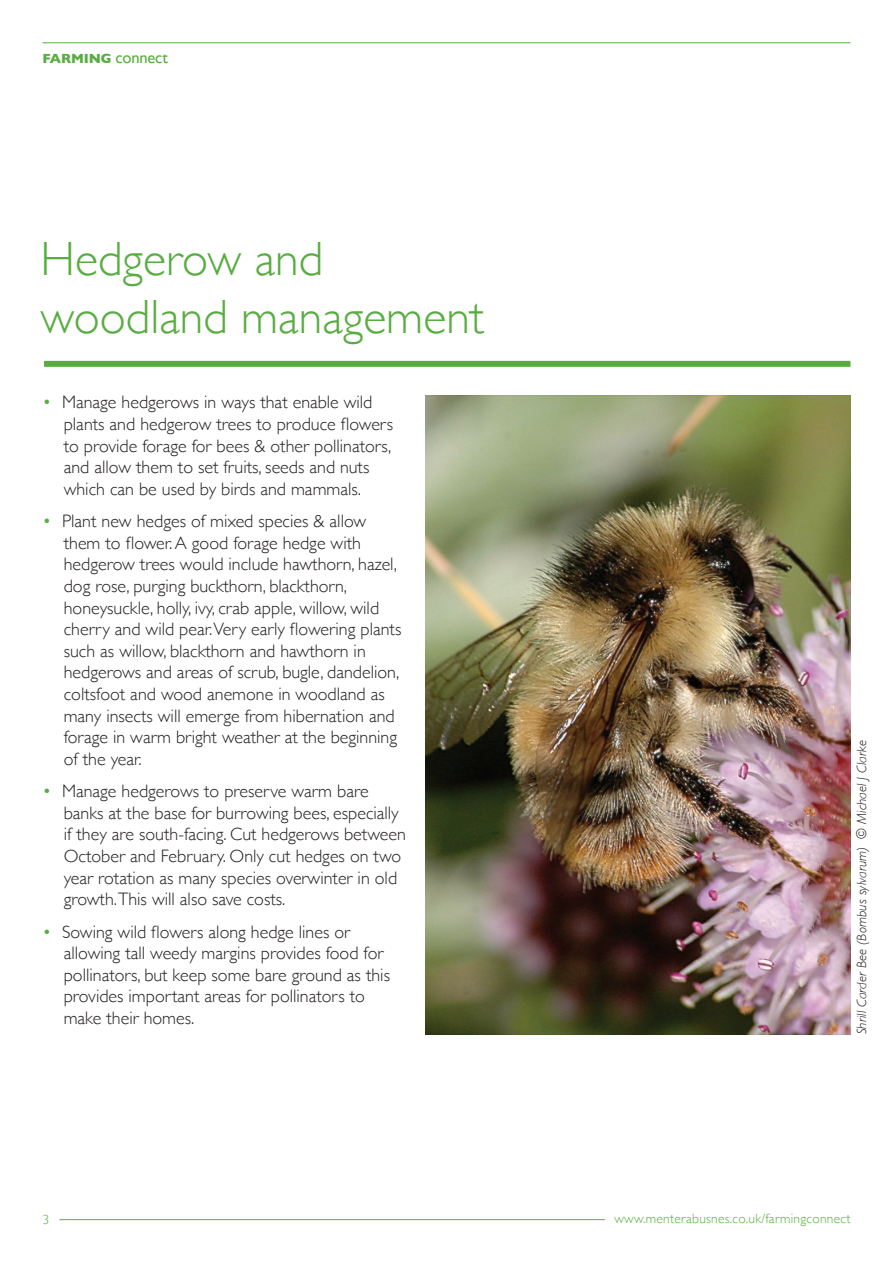
<style>
.page{position:relative;width:893px;height:1263px;background:#fff}
.page>*{position:absolute;margin:0;border:0;box-sizing:border-box;transform-origin:0 0}
.t1{font:300 48px "Gill Sans";color:#58ad40}
.t2{font:300 18px/21.6px "Gill Sans";color:#231f20}
.t3{font:italic 300 13.5px "Gill Sans";letter-spacing:.01em;color:#231f20}
.t4{font:300 13.5px "Gill Sans";letter-spacing:.02em;color:#58ad40}
.t5{font:700 13.5px "Gill Sans";letter-spacing:-.01em;color:#58ad40}
.s1{font-weight:400;font-size:16.5px}
.s2{color:#58ad40}
</style>
<div class="page">
<hr style="left:59px;top:1219px;width:546px;height:1px;background:#58ad40">
<hr style="left:42px;top:42px;width:808px;height:1px;background:#58ad40">
<div style="left:44px;top:361px;width:806px;height:6px;background:#58ad40"></div>
<img style="left:425px;top:396px;width:425px;height:638px">
<p class="t5" style="left:42px;top:48px;width:127px">FARMING <span class="s1">connect</span></p>
<p class="t1" style="left:41px;top:221px;width:284px">Hedgerow and</p>
<p class="t1" style="left:41px;top:280px;width:445px">woodland management</p>
<p class="t2" style="left:64px;top:391px;width:331px;text-indent:-21px"><span class="s2">•</span> Manage hedgerows in ways that enable wild plants and hedgerow trees to produce flowers to provide forage for bees &amp; other pollinators, and allow them to set fruits, seeds and nuts which can be used by birds and mammals.</p>
<p class="t2" style="left:64px;top:510px;width:339px;text-indent:-21px"><span class="s2">•</span> Plant new hedges of mixed species &amp; allow them to flower. A good forage hedge with hedgerow trees would include hawthorn, hazel, dog rose, purging buckthorn, blackthorn, honeysuckle, holly, ivy, crab apple, willow, wild cherry and wild pear.Very early flowering plants such as willow, blackthorn and hawthorn in hedgerows and areas of scrub, bugle, dandelion, coltsfoot and wood anemone in woodland as many insects will emerge from hibernation and forage in warm bright weather at the beginning of the year.</p>
<p class="t2" style="left:64px;top:780px;width:344px;text-indent:-21px"><span class="s2">•</span> Manage hedgerows to preserve warm bare banks at the base for burrowing bees, especially if they are south-facing. Cut hedgerows between October and February. Only cut hedges on two year rotation as many species overwinter in old growth.This will also save costs.</p>
<p class="t2" style="left:64px;top:920px;width:328px;text-indent:-21px"><span class="s2">•</span> Sowing wild flowers along hedge lines or allowing tall weedy margins provides food for pollinators, but keep some bare ground as this provides important areas for pollinators to make their homes.</p>
<p class="t3" style="left:854px;top:1034px;width:296px;rotate:-90deg">Shrill Carder Bee (Bombus sylvarum) © Michael J Clarke</p>
<p class="t4" style="left:42px;top:1208px;width:8px">3</p>
<p class="t4" style="left:614px;top:1208px;width:238px">www.menterabusnes.co.uk/farmingconnect</p>
</div>
